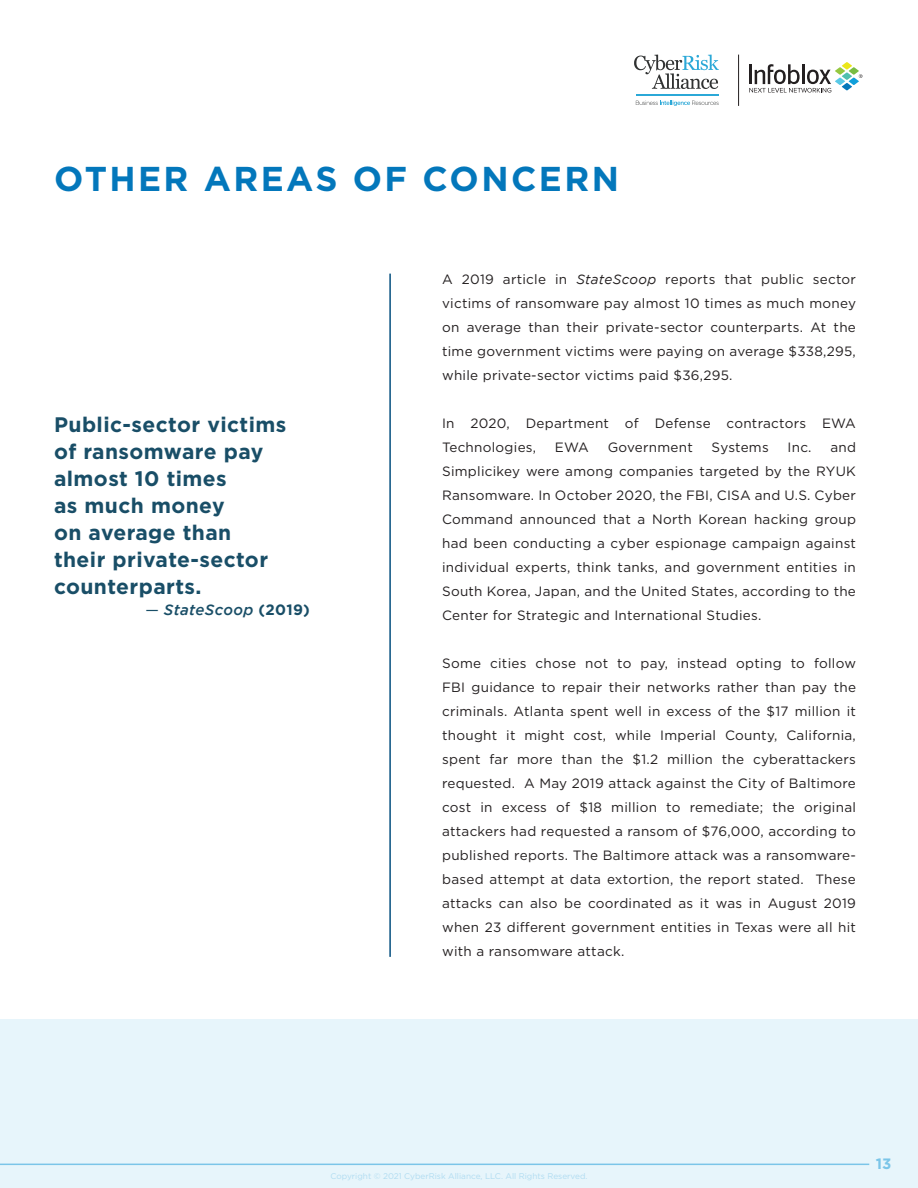
<style>
.page{position:relative;width:918px;height:1188px;background:#fff}
.page>*{position:absolute;margin:0;border:0;box-sizing:border-box;transform-origin:0 0}
.t1{font:700 34.5px "Gotham";letter-spacing:.07em;color:#0377bb}
.t2{font:700 21px/27px "Gotham";letter-spacing:.02em;color:#194e67}
.t3{font:italic 500 15px "Gotham";letter-spacing:.02em;color:#194e67}
.t4{font:700 15px "Gotham";color:#7bc5e8}
.BodyCopy{font:13.5px/24px "Gotham";letter-spacing:.02em;color:#231f20;text-align:justify}
.t5{font:8.25px "Gotham";color:#b0dcf1}
.s1{font-weight:400;font-style:normal}
.s2{font-weight:700;font-style:normal}
.s3{font-style:italic}
</style>
<div class="page">
<svg style="left:749px;top:62px;width:114px;height:31px"></svg>
<svg style="left:634px;top:55px;width:85px;height:34px"></svg>
<svg style="left:636px;top:101px;width:83px;height:5px"></svg>
<hr style="left:636px;top:94px;width:83px;height:2px;background:#2ba8d7">
<hr style="left:738px;top:55px;width:1px;height:51px;background:#231f20">
<div style="left:0;top:1020px;width:918px;height:168px;background:#e7f5fb"></div>
<hr style="left:0;top:1164px;width:869px;height:1px;background:#7bc5e8">
<hr style="left:389px;top:274px;width:2px;height:683px;background:#06507f">
<p class="t1" style="left:54px;top:156px;width:567px">OTHER AREAS OF CONCERN</p>
<p class="t2" style="left:54px;top:411px;width:234px">Public-sector victims of ransomware pay almost 10 times<br>as much money<br>on average than their private-sector counterparts.</p>
<p class="t3" style="left:146px;top:601px;width:166px"><span class="s1">—</span> StateScoop <span class="s2">(2019)</span></p>
<p class="BodyCopy" style="left:442px;top:267px;width:415px">A 2019 article in <span class="s3">StateScoop</span> reports that public sector victims of ransomware pay almost 10 times as much money on average than their private-sector counterparts. At the time government victims were paying on average $338,295, while private-sector victims paid $36,295.</p>
<p class="BodyCopy" style="left:442px;top:411px;width:415px">In 2020, Department of Defense contractors EWA<br>Technologies,</p>
<p class="BodyCopy" style="left:442px;top:435px;width:415px;text-indent:388px">and Simplicikey were among companies targeted by the RYUK Ransomware. In October 2020, the FBI, CISA and U.S. Cyber Command announced that a North Korean hacking group had been conducting a cyber espionage campaign against individual experts, think tanks, and government entities in South Korea, Japan, and the United States, according to the Center for Strategic and International Studies.</p>
<p class="BodyCopy" style="left:442px;top:651px;width:415px">Some cities chose not to pay, instead opting to follow FBI guidance to repair their networks rather than pay the criminals. Atlanta spent well in excess of the $17 million it thought it might cost, while Imperial County, California, spent far more than the $1.2 million the cyberattackers requested. A May 2019 attack against the City of Baltimore cost in excess of $18 million to remediate; the original attackers had requested a ransom of $76,000, according to published reports. The Baltimore attack was a ransomware&shy;based attempt at data extortion, the report stated. These attacks can also be coordinated as it was in August 2019 when 23 different government entities in Texas were all hit with a ransomware attack.</p>
<p class="BodyCopy" style="left:555px;top:435px;width:35px">EWA</p>
<p class="BodyCopy" style="left:608px;top:435px;width:87px">Government</p>
<p class="BodyCopy" style="left:712px;top:435px;width:59px">Systems</p>
<p class="BodyCopy" style="left:788px;top:435px;width:26px">Inc.</p>
<p class="t5" style="left:330px;top:1170px;width:259px">Copyright © 2021 CyberRisk Alliance, LLC. All Rights Reserved.</p>
<p class="t4" style="left:876px;top:1153px;width:17px">13</p>
</div>
